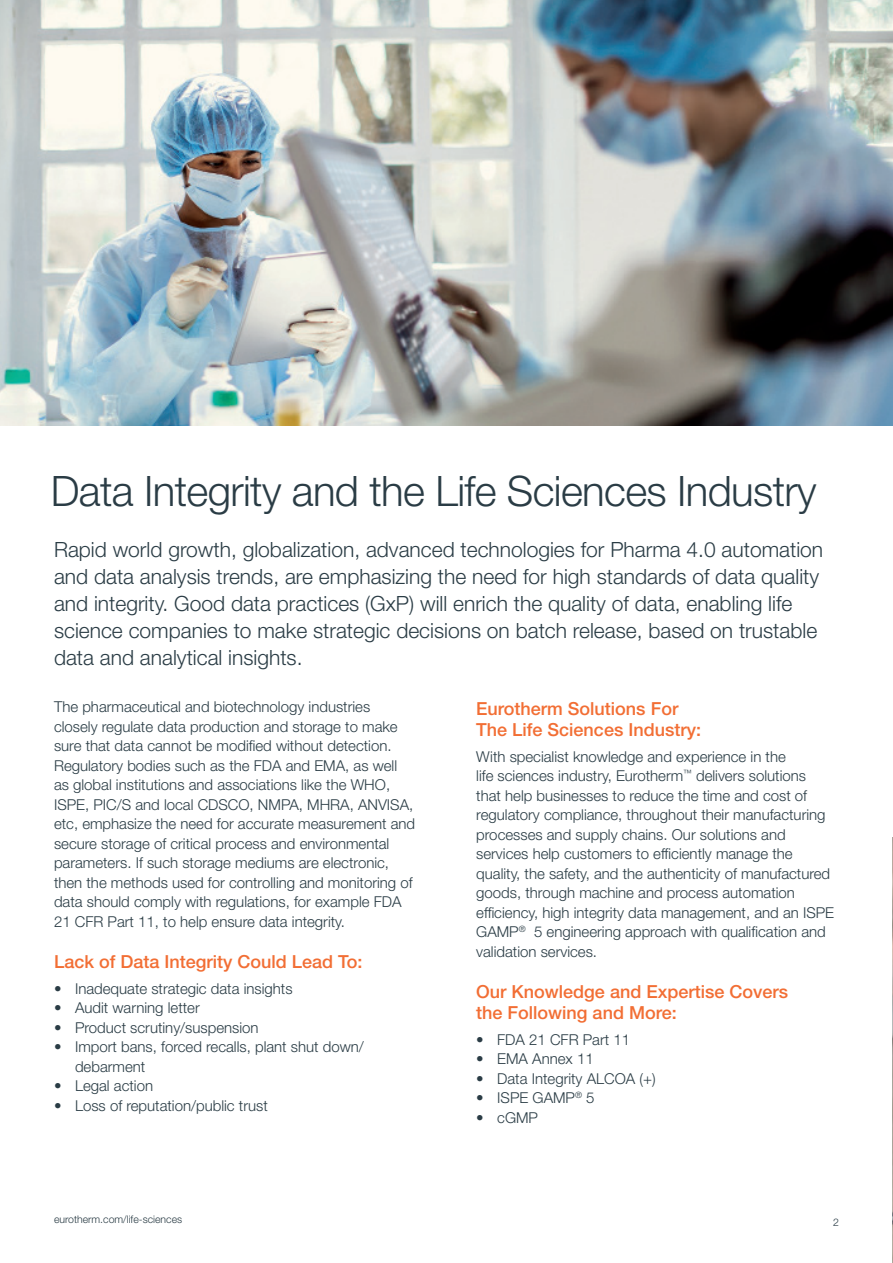
<style>
.page{position:relative;width:893px;height:1263px;background:#fff}
.page>*{position:absolute;margin:0;border:0;box-sizing:border-box;transform-origin:0 0}
.H1_-_Interior{font:300 42px "Helvetica Neue LT Std";letter-spacing:-.015em;color:#2a3c45}
.Intro_14_18{font:300 21px/27px "Helvetica Neue LT Std";color:#2a3c45}
.Orange_Subheads_12_15__4{font:500 18px/21.6px "Helvetica Neue LT Std";color:#f26e34}
.Body_10_13{font:300 15px/19.5px "Helvetica Neue LT Std";color:#2a3c45}
.t1{font:300 10.5px "Helvetica Neue LT Std";color:#2a3c45}
</style>
<div class="page">
<img style="left:0;top:0;width:893px;height:425px">
<img style="left:892px;top:838px;width:1px;height:425px">
<p class="H1_-_Interior" style="left:51px;top:465px;width:767px">Data Integrity and the Life Sciences Industry</p>
<p class="Intro_14_18" style="left:54px;top:535px;width:771px">Rapid world growth, globalization, advanced technologies for Pharma 4.0 automation and data analysis trends, are emphasizing the need for high standards of data quality and integrity. Good data practices (GxP) will enrich the quality of data, enabling life science companies to make strategic decisions on batch release, based on trustable data and analytical insights.</p>
<p class="Body_10_13" style="left:54px;top:697px;width:363px">The pharmaceutical and biotechnology industries closely regulate data production and storage to make sure that data cannot be modified without detection.<br>Regulatory bodies such as the FDA and EMA, as well as global institutions and associations like the WHO, ISPE, PIC/S and local CDSCO, NMPA, MHRA, ANVISA, etc, emphasize the need for accurate measurement and secure storage of critical process and environmental parameters. If such storage mediums are electronic, then the methods used for controlling and monitoring of data should comply with regulations, for example FDA 21 CFR Part 11, to help ensure data integrity.</p>
<p class="Orange_Subheads_12_15__4" style="left:54px;top:951px;width:310px">Lack of Data Integrity Could Lead To:</p>
<p class="Body_10_13" style="left:54px;top:978px;width:240px">• Inadequate strategic data insights</p>
<p class="Body_10_13" style="left:54px;top:997px;width:147px">• Audit warning letter</p>
<p class="Body_10_13" style="left:54px;top:1017px;width:206px">• Product scrutiny/suspension</p>
<p class="Body_10_13" style="left:75px;top:1036px;width:290px;text-indent:-21px">• Import bans, forced recalls, plant shut down/ debarment</p>
<p class="Body_10_13" style="left:54px;top:1075px;width:101px">• Legal action</p>
<p class="Body_10_13" style="left:54px;top:1095px;width:215px">• Loss of reputation/public trust</p>
<p class="Orange_Subheads_12_15__4" style="left:476px;top:697px;width:226px">Eurotherm Solutions For<br>The Life Sciences Industry:</p>
<p class="Body_10_13" style="left:476px;top:746px;width:359px">With specialist knowledge and experience in the<br>life sciences industry, Eurotherm<sup>™</sup> delivers solutions that help businesses to reduce the time and cost of regulatory compliance, throughout their manufacturing processes and supply chains. Our solutions and services help customers to efficiently manage the quality, the safety, and the authenticity of manufactured goods, through machine and process automation efficiency, high integrity data management, and an ISPE GAMP<sup>®</sup> 5 engineering approach with qualification and validation services.</p>
<p class="Orange_Subheads_12_15__4" style="left:476px;top:980px;width:313px">Our Knowledge and Expertise Covers the Following and More:</p>
<p class="Body_10_13" style="left:476px;top:1029px;width:155px">• FDA 21 CFR Part 11</p>
<p class="Body_10_13" style="left:476px;top:1049px;width:119px">• EMA Annex 11</p>
<p class="Body_10_13" style="left:476px;top:1068px;width:181px">• Data Integrity ALCOA (+)</p>
<p class="Body_10_13" style="left:476px;top:1088px;width:120px">• ISPE GAMP<sup>®</sup> 5</p>
<p class="Body_10_13" style="left:476px;top:1107px;width:63px">• cGMP</p>
<p class="t1" style="left:54px;top:1213px;width:130px">eurotherm.com/life-sciences</p>
<p class="t1" style="left:833px;top:1216px;width:7px">2</p>
</div>
